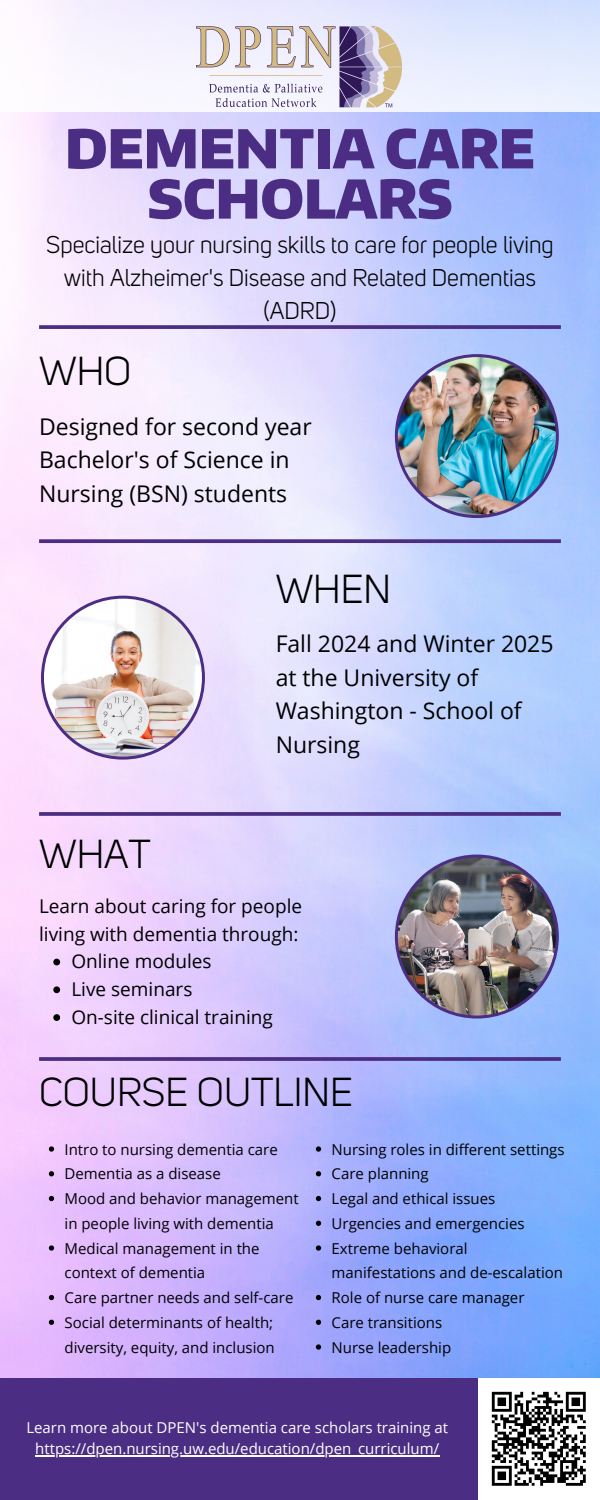
<style>
.page{position:relative;width:600px;height:1500px;background:#fff}
.page>*{position:absolute;margin:0;border:0;box-sizing:border-box;transform-origin:0 0}
.t1{font:900 53px/50.2px "Encode Sans Normal";color:#4b2e83;text-align:center}
.t2{font:40px "Uni Sans";color:#000}
.t3{font:24px/33px "Uni Sans";color:#000;text-align:center}
.t4{font:23px/33.8px "Open Sans";color:#000}
.t5{font:19px/27.8px "Open Sans";color:#000}
.t6{font:15px/24.8px "Open Sans";color:#000}
.t7{font:15px/21px "Open Sans";color:#fff;text-align:center}
</style>
<div class="page">
<img style="left:0;top:111px;width:600px;height:1267px">
<div style="left:0;top:1378px;width:600px;height:122px;background:#4b2e83"></div>
<svg style="left:39px;top:1057px;width:522px;height:4px;background:#52368a"></svg>
<svg style="left:39px;top:812px;width:522px;height:4px;background:#53378a"></svg>
<svg style="left:39px;top:539px;width:522px;height:4px;background:#553a8b"></svg>
<svg style="left:39px;top:325px;width:522px;height:4px;background:#53388a"></svg>
<img style="left:395px;top:354px;width:164px;height:164px">
<img style="left:41px;top:596px;width:164px;height:164px">
<img style="left:395px;top:855px;width:164px;height:164px">
<img style="left:38px;top:0;width:562px;height:111px">
<img style="left:197px;top:20px;width:207px;height:91px">
<img style="left:478px;top:1378px;width:122px;height:122px">
<svg style="left:53px;top:959px;width:7px;height:6px"></svg>
<svg style="left:53px;top:986px;width:7px;height:7px"></svg>
<svg style="left:53px;top:1014px;width:7px;height:7px"></svg>
<svg style="left:49px;top:1146px;width:5px;height:6px"></svg>
<svg style="left:49px;top:1171px;width:5px;height:5px"></svg>
<svg style="left:49px;top:1196px;width:5px;height:5px"></svg>
<svg style="left:49px;top:1245px;width:5px;height:6px"></svg>
<svg style="left:49px;top:1295px;width:5px;height:5px"></svg>
<svg style="left:49px;top:1320px;width:5px;height:5px"></svg>
<svg style="left:316px;top:1146px;width:5px;height:6px"></svg>
<svg style="left:316px;top:1171px;width:5px;height:5px"></svg>
<svg style="left:316px;top:1196px;width:5px;height:5px"></svg>
<svg style="left:316px;top:1221px;width:5px;height:5px"></svg>
<svg style="left:316px;top:1245px;width:5px;height:6px"></svg>
<svg style="left:316px;top:1295px;width:5px;height:5px"></svg>
<svg style="left:316px;top:1320px;width:5px;height:5px"></svg>
<svg style="left:316px;top:1344px;width:5px;height:6px"></svg>
<hr style="left:35px;top:1455px;width:405px;height:2px;background:#fff">
<h3 class="t1" style="left:65px;top:122px;width:471px">DEMENTIA CARE<br>SCHOLARS</h3>
<h2 class="t3" style="left:46px;top:230px;width:509px">Specialize your nursing skills to care for people living with Alzheimer's Disease and Related Dementias (ADRD)</h2>
<h2 class="t2" style="left:39px;top:355px;width:94px">WHO</h2>
<p class="t4" style="left:39px;top:409px;width:274px">Designed for second year<br>Bachelor's of Science in<br>Nursing (BSN) students</p>
<h3 class="t2" style="left:276px;top:572px;width:117px">WHEN</h3>
<h2 class="t4" style="left:276px;top:626px;width:279px">Fall 2024 and Winter 2025 at the University of<br>Washington - School of<br>Nursing</h2>
<h2 class="t2" style="left:39px;top:838px;width:113px">WHAT</h2>
<h4 class="t5" style="left:39px;top:892px;width:265px">Learn about caring for people living with dementia through:</h4>
<h4 class="t5" style="left:71px;top:947px;width:142px">Online modules</h4>
<h4 class="t5" style="left:71px;top:975px;width:123px">Live seminars</h4>
<h4 class="t5" style="left:71px;top:1003px;width:203px">On-site clinical training</h4>
<p class="t2" style="left:39px;top:1076px;width:315px">COURSE OUTLINE</p>
<p class="t6" style="left:65px;top:1136px;width:215px">Intro to nursing dementia care</p>
<p class="t6" style="left:65px;top:1161px;width:158px">Dementia as a disease</p>
<p class="t6" style="left:65px;top:1186px;width:236px">Mood and behavior management in people living with dementia</p>
<p class="t6" style="left:65px;top:1235px;width:196px">Medical management in the context of dementia</p>
<p class="t6" style="left:65px;top:1285px;width:230px">Care partner needs and self-care</p>
<p class="t6" style="left:65px;top:1310px;width:212px">Social determinants of health; diversity, equity, and inclusion</p>
<p class="t6" style="left:332px;top:1136px;width:235px">Nursing roles in different settings</p>
<p class="t6" style="left:332px;top:1161px;width:99px">Care planning</p>
<p class="t6" style="left:332px;top:1186px;width:165px">Legal and ethical issues</p>
<p class="t6" style="left:332px;top:1211px;width:195px">Urgencies and emergencies</p>
<p class="t6" style="left:332px;top:1235px;width:233px">Extreme behavioral manifestations and de-escalation</p>
<p class="t6" style="left:332px;top:1285px;width:194px">Role of nurse care manager</p>
<p class="t6" style="left:332px;top:1310px;width:112px">Care transitions</p>
<p class="t6" style="left:332px;top:1334px;width:121px">Nurse leadership</p>
<p class="t7" style="left:26px;top:1417px;width:423px">Learn more about DPEN's dementia care scholars training at https://dpen.nursing.uw.edu/education/dpen_curriculum/</p>
</div>
